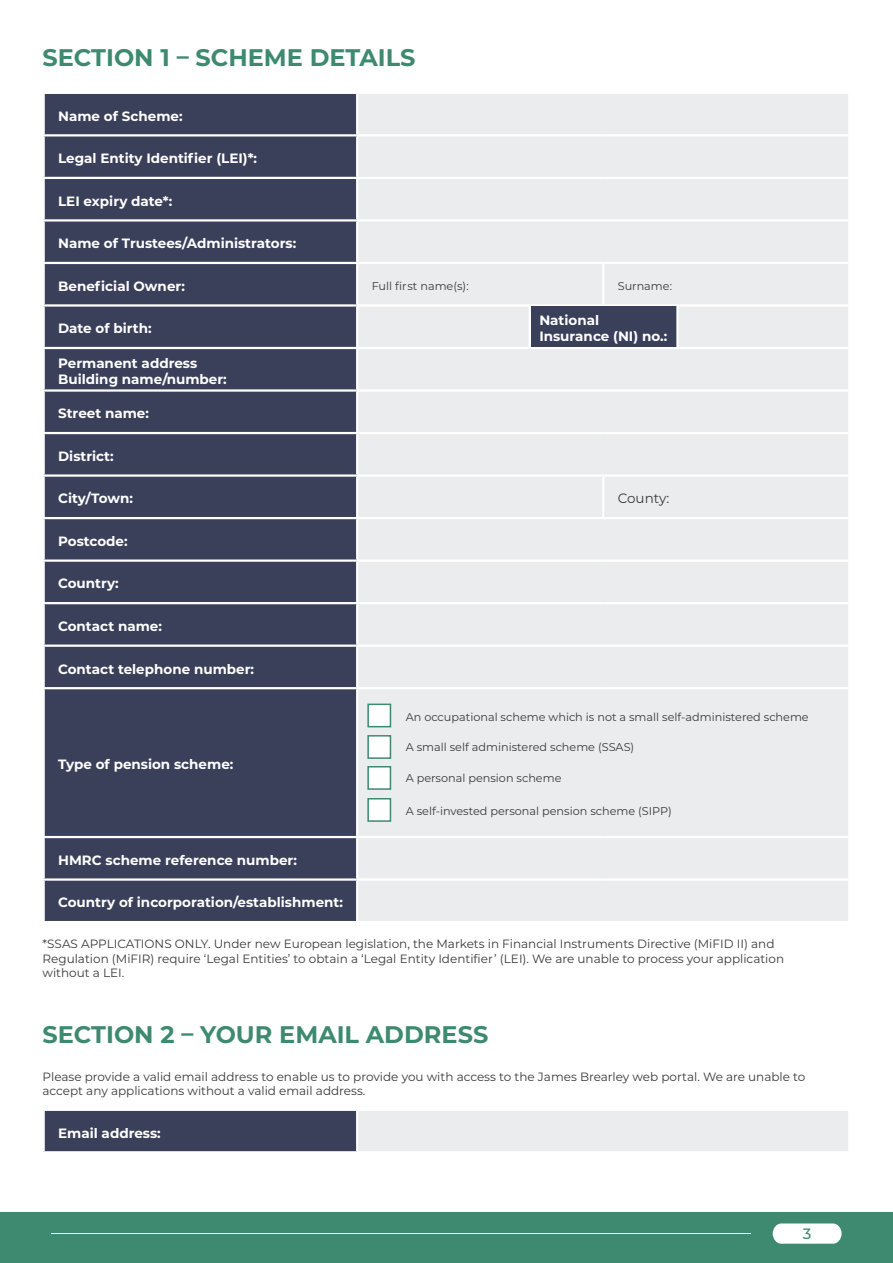
<style>
.page{position:relative;width:893px;height:1263px;background:#fff}
.page>*{position:absolute;margin:0;border:0;box-sizing:border-box;transform-origin:0 0}
.t1{font:700 24px "Montserrat";color:#3d8a70}
.t2{font:500 15px "Montserrat";color:#3d8a70}
.t3{font:700 13.5px/16.2px "Montserrat";color:#fff}
.t4{font:13.5px "Montserrat";color:#3a3a3a}
.t5{font:12px/14.4px "Montserrat";color:#3a3a3a}
.t6{font:11.25px "Montserrat";color:#3a3a3a}
</style>
<div class="page">
<div style="left:0;top:1212px;width:893px;height:51px;background:#3d8a70"></div>
<hr style="left:51px;top:1233px;width:700px;height:1px;background:#fff">
<svg style="left:773px;top:1223px;width:69px;height:21px"></svg>
<div style="left:45px;top:94px;width:311px;height:827px;background:#3a405a"></div>
<div style="left:358px;top:94px;width:490px;height:827px;background:#ebecee"></div>
<hr style="left:43px;top:134px;width:314px;height:2px;background:#fff">
<hr style="left:357px;top:134px;width:246px;height:2px;background:#fff">
<hr style="left:603px;top:134px;width:247px;height:2px;background:#fff">
<hr style="left:43px;top:177px;width:314px;height:2px;background:#fff">
<hr style="left:357px;top:177px;width:246px;height:2px;background:#fff">
<hr style="left:603px;top:177px;width:247px;height:2px;background:#fff">
<hr style="left:43px;top:219px;width:314px;height:3px;background:#fff">
<hr style="left:357px;top:219px;width:246px;height:3px;background:#fff">
<hr style="left:603px;top:219px;width:247px;height:3px;background:#fff">
<hr style="left:43px;top:262px;width:314px;height:2px;background:#fff">
<hr style="left:357px;top:262px;width:246px;height:2px;background:#fff">
<hr style="left:603px;top:262px;width:247px;height:2px;background:#fff">
<hr style="left:602px;top:264px;width:2px;height:40px;background:#fff">
<hr style="left:43px;top:304px;width:314px;height:3px;background:#fff">
<hr style="left:357px;top:304px;width:246px;height:3px;background:#fff">
<hr style="left:603px;top:304px;width:247px;height:3px;background:#fff">
<hr style="left:43px;top:347px;width:314px;height:2px;background:#fff">
<hr style="left:357px;top:347px;width:246px;height:2px;background:#fff">
<hr style="left:603px;top:347px;width:247px;height:2px;background:#fff">
<hr style="left:43px;top:389px;width:314px;height:3px;background:#fff">
<hr style="left:357px;top:389px;width:246px;height:3px;background:#fff">
<hr style="left:603px;top:389px;width:247px;height:3px;background:#fff">
<hr style="left:43px;top:432px;width:314px;height:2px;background:#fff">
<hr style="left:357px;top:432px;width:246px;height:2px;background:#fff">
<hr style="left:603px;top:432px;width:247px;height:2px;background:#fff">
<hr style="left:43px;top:474px;width:314px;height:3px;background:#fff">
<hr style="left:357px;top:474px;width:246px;height:3px;background:#fff">
<hr style="left:603px;top:474px;width:247px;height:3px;background:#fff">
<hr style="left:602px;top:477px;width:2px;height:40px;background:#fff">
<hr style="left:43px;top:517px;width:314px;height:2px;background:#fff">
<hr style="left:357px;top:517px;width:246px;height:2px;background:#fff">
<hr style="left:603px;top:517px;width:247px;height:2px;background:#fff">
<hr style="left:43px;top:559px;width:314px;height:3px;background:#fff">
<hr style="left:357px;top:559px;width:246px;height:3px;background:#fff">
<hr style="left:603px;top:559px;width:247px;height:3px;background:#fff">
<hr style="left:43px;top:602px;width:314px;height:2px;background:#fff">
<hr style="left:357px;top:602px;width:246px;height:2px;background:#fff">
<hr style="left:603px;top:602px;width:247px;height:2px;background:#fff">
<hr style="left:43px;top:644px;width:314px;height:3px;background:#fff">
<hr style="left:357px;top:644px;width:246px;height:3px;background:#fff">
<hr style="left:603px;top:644px;width:247px;height:3px;background:#fff">
<hr style="left:43px;top:687px;width:314px;height:2px;background:#fff">
<hr style="left:357px;top:687px;width:246px;height:2px;background:#fff">
<hr style="left:603px;top:687px;width:247px;height:2px;background:#fff">
<hr style="left:43px;top:836px;width:314px;height:2px;background:#fff">
<hr style="left:357px;top:836px;width:246px;height:2px;background:#fff">
<hr style="left:603px;top:836px;width:247px;height:2px;background:#fff">
<hr style="left:43px;top:878px;width:314px;height:3px;background:#fff">
<hr style="left:357px;top:878px;width:246px;height:3px;background:#fff">
<hr style="left:603px;top:878px;width:247px;height:3px;background:#fff">
<div style="left:367px;top:704px;width:24px;height:23px;background:#fff;border:2px solid #3d8a70"></div>
<div style="left:367px;top:735px;width:24px;height:24px;background:#fff;border:2px solid #3d8a70"></div>
<div style="left:367px;top:766px;width:24px;height:24px;background:#fff;border:2px solid #3d8a70"></div>
<div style="left:367px;top:798px;width:24px;height:24px;background:#fff;border:2px solid #3d8a70"></div>
<div style="left:44px;top:1110px;width:313px;height:42px;background:#3a405a"></div>
<div style="left:357px;top:1110px;width:492px;height:42px;background:#ebecee"></div>
<hr style="left:43px;top:1109px;width:314px;height:2px;background:#fff">
<hr style="left:43px;top:1111px;width:2px;height:40px;background:#fff">
<hr style="left:357px;top:1109px;width:493px;height:2px;background:#fff">
<hr style="left:356px;top:1111px;width:2px;height:40px;background:#fff">
<hr style="left:848px;top:1111px;width:2px;height:40px;background:#fff">
<hr style="left:43px;top:1151px;width:314px;height:2px;background:#fff">
<hr style="left:357px;top:1151px;width:493px;height:2px;background:#fff">
<div style="left:531px;top:307px;width:145px;height:40px;background:#3a405a"></div>
<hr style="left:529px;top:305px;width:2px;height:43px;background:#fff">
<hr style="left:676px;top:305px;width:3px;height:43px;background:#fff">
<h1 class="t1" style="left:43px;top:40px;width:375px">SECTION 1 – SCHEME DETAILS</h1>
<p class="t3" style="left:58px;top:107px;width:126px">Name of Scheme:</p>
<p class="t3" style="left:58px;top:150px;width:201px">Legal Entity Identifier (LEI)*:</p>
<p class="t3" style="left:58px;top:192px;width:116px">LEI expiry date*:</p>
<p class="t3" style="left:58px;top:235px;width:240px">Name of Trustees/Administrators:</p>
<p class="t3" style="left:58px;top:277px;width:128px">Beneficial Owner:</p>
<p class="t6" style="left:372px;top:278px;width:99px">Full first name(s):</p>
<p class="t6" style="left:618px;top:278px;width:56px">Surname:</p>
<p class="t3" style="left:58px;top:320px;width:95px">Date of birth:</p>
<p class="t3" style="left:58px;top:354px;width:170px">Permanent address<br>Building name/number:</p>
<p class="t3" style="left:58px;top:405px;width:92px">Street name:</p>
<p class="t3" style="left:58px;top:447px;width:57px">District:</p>
<p class="t3" style="left:58px;top:490px;width:76px">City/Town:</p>
<p class="t4" style="left:618px;top:489px;width:53px">County:</p>
<p class="t3" style="left:58px;top:532px;width:71px">Postcode:</p>
<p class="t3" style="left:58px;top:575px;width:62px">Country:</p>
<p class="t3" style="left:58px;top:617px;width:105px">Contact name:</p>
<p class="t3" style="left:58px;top:660px;width:197px">Contact telephone number:</p>
<p class="t3" style="left:539px;top:312px;width:129px">National<br>Insurance (NI) no.:</p>
<p class="t3" style="left:58px;top:756px;width:177px">Type of pension scheme:</p>
<p class="t6" style="left:406px;top:709px;width:405px">An occupational scheme which is not a small self-administered scheme</p>
<p class="t6" style="left:406px;top:740px;width:230px">A small self administered scheme (SSAS)</p>
<p class="t6" style="left:406px;top:770px;width:157px">A personal pension scheme</p>
<p class="t6" style="left:406px;top:803px;width:268px">A self-invested personal pension scheme (SIPP)</p>
<p class="t3" style="left:58px;top:851px;width:240px">HMRC scheme reference number:</p>
<p class="t3" style="left:58px;top:894px;width:286px">Country of incorporation/establishment:</p>
<p class="t5" style="left:43px;top:936px;width:743px">*SSAS APPLICATIONS ONLY. Under new European legislation, the Markets in Financial Instruments Directive (MiFID II) and<br>Regulation (MiFIR) require ‘Legal Entities’ to obtain a ‘Legal Entity Identifier’ (LEI). We are unable to process your application without a LEI.</p>
<h1 class="t1" style="left:43px;top:1017px;width:447px">SECTION 2 – YOUR EMAIL ADDRESS</h1>
<p class="t5" style="left:43px;top:1069px;width:764px">Please provide a valid email address to enable us to provide you with access to the James Brearley web portal. We are unable to accept any applications without a valid email address.</p>
<p class="t3" style="left:58px;top:1124px;width:104px">Email address:</p>
<p class="t2" style="left:803px;top:1223px;width:10px">3</p>
</div>
